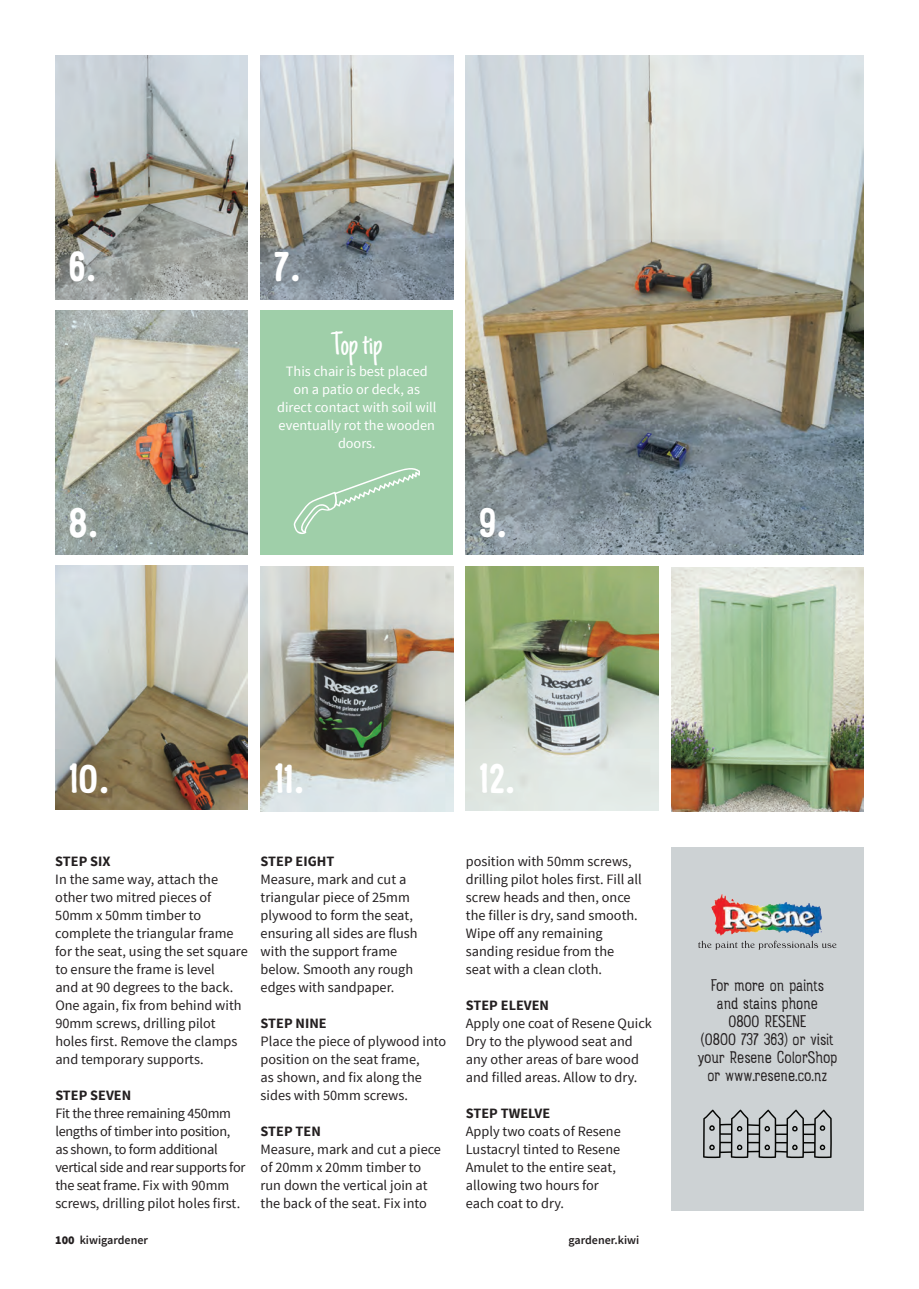
<style>
.page{position:relative;width:919px;height:1289px;background:#fff}
.page>*{position:absolute;margin:0;border:0;box-sizing:border-box;transform-origin:0 0}
.t1{font:45px "Rainier North 700";color:#fff}
.t2{font:33px "Just Another Hand";color:#fff}
.t3{font:18px/18px "Rainier North 300";color:#231f20;text-align:center}
.t4{font:14.25px/18px "Source Sans Pro";color:#231f20}
.t5{font:14.25px/18px "Source Sans Pro";letter-spacing:-.02em;color:#231f20}
.t6{font:14.25px/18px "Source Sans Pro";color:#fff;text-align:center}
.t7{font:700 14.25px "Source Sans Pro";color:#231f20}
.t8{font:600 12px "Source Sans Pro";color:#231f20}
.s1{font-weight:900}
</style>
<div class="page">
<div style="left:671px;top:847px;width:192px;height:364px;background:#cdd2d4"></div>
<img style="left:711px;top:894px;width:111px;height:43px">
<svg style="left:698px;top:940px;width:138px;height:9px"></svg>
<img style="left:55px;top:55px;width:193px;height:244px">
<img style="left:55px;top:310px;width:193px;height:244px">
<img style="left:55px;top:565px;width:193px;height:244px">
<img style="left:466px;top:55px;width:397px;height:499px">
<img style="left:466px;top:566px;width:192px;height:244px">
<img style="left:671px;top:567px;width:192px;height:244px">
<img style="left:260px;top:55px;width:193px;height:244px">
<img style="left:260px;top:567px;width:193px;height:244px">
<div style="left:260px;top:310px;width:193px;height:244px;background:#9fcfa9"></div>
<svg style="left:294px;top:468px;width:126px;height:66px"></svg>
<svg style="left:703px;top:1109px;width:128px;height:49px"></svg>
<h1 class="t1" style="left:68px;top:240px;width:30px">6.</h1>
<h1 class="t1" style="left:273px;top:240px;width:29px">7.</h1>
<h2 class="t2" style="left:331px;top:324px;width:52px">Top tip</h2>
<p class="t6" style="left:277px;top:363px;width:161px">This chair is best placed on a patio or deck, as direct contact with soil will eventually rot the wooden doors.</p>
<h1 class="t1" style="left:68px;top:496px;width:31px">8.</h1>
<h1 class="t1" style="left:478px;top:496px;width:30px">9.</h1>
<h1 class="t1" style="left:68px;top:752px;width:42px">10.</h1>
<h1 class="t1" style="left:274px;top:752px;width:32px">11.</h1>
<h1 class="t1" style="left:478px;top:752px;width:38px">12.</h1>
<p class="t7" style="left:55px;top:851px;width:57px">STEP SIX</p>
<p class="t4" style="left:55px;top:870px;width:194px">In the same way, attach the other two mitred pieces of<br>50mm x 50mm timber to complete the triangular frame for the seat, using the set square to ensure the frame is level<br>and at 90 degrees to the back.<br>One again, fix from behind with<br>90mm screws, drilling pilot holes first. Remove the clamps and temporary supports.</p>
<p class="t7" style="left:55px;top:1085px;width:77px">STEP SEVEN</p>
<p class="t5" style="left:55px;top:1104px;width:191px">Fit the three remaining 450mm lengths of timber into position, as shown, to form additional vertical side and rear supports for the seat frame. Fix with 90mm screws, drilling pilot holes first.</p>
<p class="t7" style="left:260px;top:851px;width:75px">STEP EIGHT</p>
<p class="t4" style="left:260px;top:870px;width:158px">Measure, mark and cut a triangular piece of 25mm plywood to form the seat, ensuring all sides are flush with the support frame below. Smooth any rough edges with sandpaper.</p>
<p class="t7" style="left:260px;top:1013px;width:68px">STEP NINE</p>
<p class="t4" style="left:260px;top:1032px;width:187px">Place the piece of plywood into position on the seat frame,<br>as shown, and fix along the sides with 50mm screws.</p>
<p class="t7" style="left:260px;top:1121px;width:62px">STEP TEN</p>
<p class="t4" style="left:260px;top:1140px;width:182px">Measure, mark and cut a piece of 20mm x 20mm timber to run down the vertical join at the back of the seat. Fix into</p>
<p class="t4" style="left:466px;top:852px;width:177px">position with 50mm screws, drilling pilot holes first. Fill all screw heads and then, once the filler is dry, sand smooth.<br>Wipe off any remaining sanding residue from the seat with a clean cloth.</p>
<p class="t7" style="left:466px;top:995px;width:85px">STEP ELEVEN</p>
<p class="t4" style="left:466px;top:1014px;width:187px">Apply one coat of Resene Quick<br>Dry to the plywood seat and any other areas of bare wood and filled areas. Allow to dry.</p>
<p class="t7" style="left:466px;top:1103px;width:86px">STEP TWELVE</p>
<p class="t4" style="left:466px;top:1122px;width:156px">Apply two coats of Resene<br>Lustacryl tinted to Resene<br>Amulet to the entire seat, allowing two hours for each coat to dry.</p>
<p class="t8" style="left:55px;top:1232px;width:94px"><span class="s1">100</span> kiwigardener</p>
<p class="t8" style="left:568px;top:1232px;width:72px">gardener.kiwi</p>
<p class="t3" style="left:697px;top:976px;width:141px">For more on paints<br>and stains phone<br>0800 Resene<br>(0800 737 363) or visit your Resene ColorShop or www.resene.co.nz</p>
</div>
